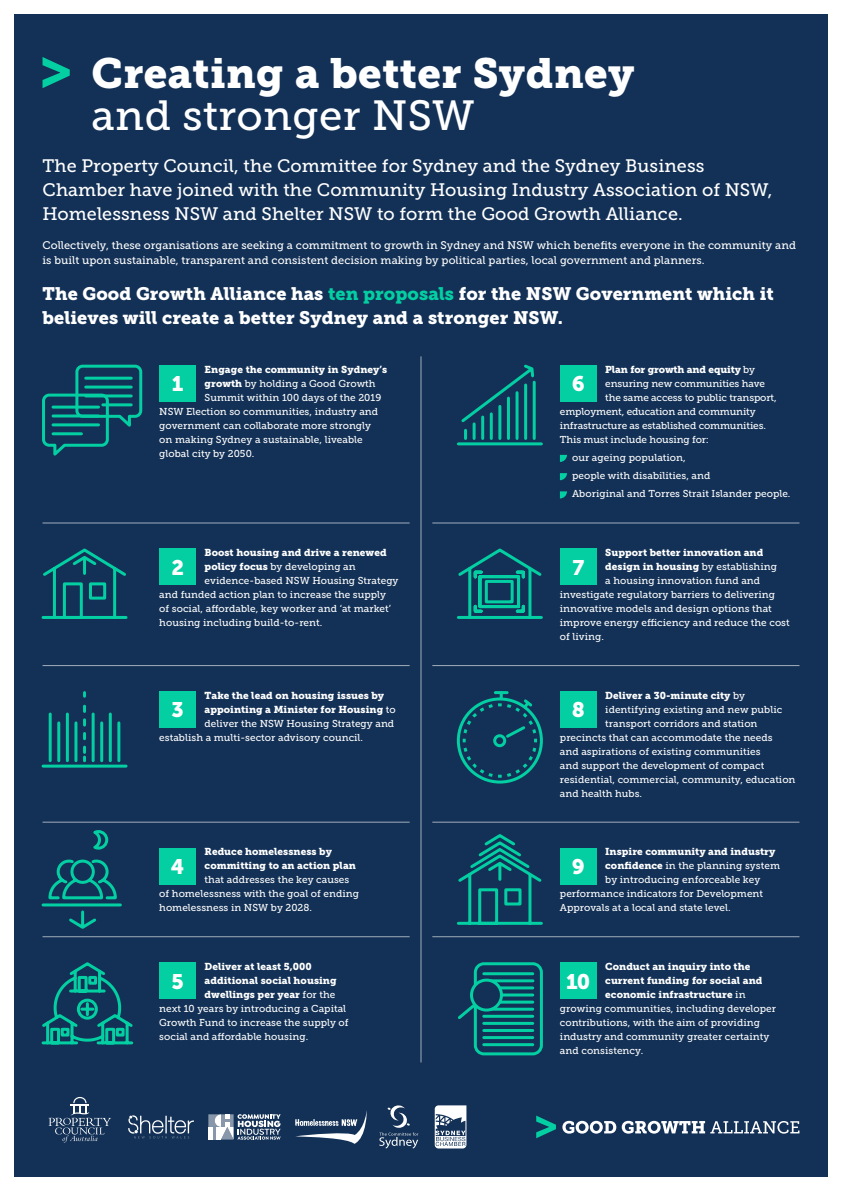
<style>
.page{position:relative;width:842px;height:1191px;background:#fff}
.page>*{position:absolute;margin:0;border:0;box-sizing:border-box;transform-origin:0 0}
.t1{font:42px "Museo Slab 900";letter-spacing:.01em;color:#fff}
.t2{font:42px "Museo Slab 500";letter-spacing:.01em;color:#fff}
.t3{font:21px "Museo Sans 900";color:#fff}
.t4{font:18px/24px "Museo Slab 500";letter-spacing:.005em;color:#fff}
.t5{font:18px/24px "Museo Slab 900";letter-spacing:.005em;color:#fff}
.t6{font:11px/15px "Museo Slab 500";letter-spacing:.005em;color:#fff}
.t7{font:10px/14px "Museo Slab 500";letter-spacing:.005em;color:#fff}
.t8{font:10px/14px "Museo Slab 900";letter-spacing:.005em;color:#fff}
.s1{color:#03cfa3}
.s2{font-family:"Museo Slab 900"}
.s3{font-family:"Museo Slab 500"}
</style>
<div class="page">
<div style="left:14px;top:14px;width:814px;height:1162px;background:#133156"></div>
<svg style="left:43px;top:57px;width:27px;height:31px"></svg>
<svg style="left:560px;top:455px;width:7px;height:7px"></svg>
<svg style="left:560px;top:473px;width:7px;height:7px"></svg>
<svg style="left:560px;top:491px;width:7px;height:7px"></svg>
<div style="left:560px;top:365px;width:37px;height:36px;background:#03cfa3"></div>
<div style="left:560px;top:548px;width:37px;height:37px;background:#03cfa3"></div>
<div style="left:560px;top:691px;width:37px;height:37px;background:#03cfa3"></div>
<div style="left:560px;top:847px;width:37px;height:37px;background:#03cfa3"></div>
<div style="left:159px;top:365px;width:37px;height:36px;background:#03cfa3"></div>
<div style="left:159px;top:548px;width:37px;height:37px;background:#03cfa3"></div>
<div style="left:159px;top:691px;width:37px;height:37px;background:#03cfa3"></div>
<div style="left:159px;top:847px;width:37px;height:37px;background:#03cfa3"></div>
<svg style="left:42px;top:364px;width:101px;height:92px"></svg>
<hr style="left:86px;top:385px;width:45px;height:3px;background:#03cfa3">
<hr style="left:86px;top:377px;width:45px;height:3px;background:#03cfa3">
<hr style="left:86px;top:394px;width:45px;height:3px;background:#03cfa3">
<hr style="left:103px;top:403px;width:28px;height:3px;background:#03cfa3">
<svg style="left:41px;top:830px;width:81px;height:99px"></svg>
<svg style="left:457px;top:548px;width:86px;height:71px"></svg>
<div style="left:457px;top:697px;width:86px;height:86px;border:3px solid #03cfa3;border-radius:50%"></div>
<svg style="left:461px;top:691px;width:78px;height:88px"></svg>
<svg style="left:457px;top:834px;width:86px;height:91px"></svg>
<div style="left:560px;top:962px;width:37px;height:37px;background:#03cfa3"></div>
<div style="left:159px;top:962px;width:37px;height:37px;background:#03cfa3"></div>
<svg style="left:41px;top:963px;width:93px;height:82px"></svg>
<svg style="left:458px;top:962px;width:85px;height:94px"></svg>
<svg style="left:457px;top:364px;width:86px;height:82px"></svg>
<svg style="left:41px;top:548px;width:87px;height:71px"></svg>
<hr style="left:43px;top:764px;width:83px;height:3px;background:#03cfa3">
<hr style="left:57px;top:723px;width:3px;height:37px;background:#03cfa3">
<hr style="left:74px;top:723px;width:3px;height:37px;background:#03cfa3">
<hr style="left:49px;top:714px;width:3px;height:46px;background:#03cfa3">
<hr style="left:66px;top:714px;width:3px;height:46px;background:#03cfa3">
<hr style="left:100px;top:723px;width:3px;height:37px;background:#03cfa3">
<hr style="left:117px;top:723px;width:3px;height:37px;background:#03cfa3">
<hr style="left:92px;top:714px;width:3px;height:46px;background:#03cfa3">
<hr style="left:109px;top:714px;width:3px;height:46px;background:#03cfa3">
<svg style="left:83px;top:692px;width:3px;height:4px"></svg>
<svg style="left:83px;top:706px;width:3px;height:54px"></svg>
<svg style="left:562px;top:1120px;width:237px;height:13px"></svg>
<svg style="left:536px;top:1115px;width:20px;height:23px"></svg>
<svg style="left:208px;top:1114px;width:73px;height:25px"></svg>
<svg style="left:295px;top:1110px;width:72px;height:33px"></svg>
<svg style="left:48px;top:1097px;width:63px;height:46px"></svg>
<svg style="left:379px;top:1105px;width:39px;height:43px"></svg>
<svg style="left:128px;top:1115px;width:66px;height:23px"></svg>
<svg style="left:435px;top:1105px;width:31px;height:43px"></svg>
<hr style="left:421px;top:356px;width:1px;height:706px;background:#a1adbb">
<hr style="left:43px;top:522px;width:367px;height:1px;background:#a1adbb">
<hr style="left:43px;top:665px;width:367px;height:1px;background:#a1adbb">
<hr style="left:43px;top:821px;width:367px;height:1px;background:#a1adbb">
<hr style="left:43px;top:936px;width:367px;height:1px;background:#a1adbb">
<hr style="left:432px;top:522px;width:367px;height:1px;background:#a1adbb">
<hr style="left:432px;top:665px;width:367px;height:1px;background:#a1adbb">
<hr style="left:432px;top:821px;width:367px;height:1px;background:#a1adbb">
<hr style="left:432px;top:936px;width:367px;height:1px;background:#a1adbb">
<h1 class="t1" style="left:92px;top:49px;width:544px">Creating a better Sydney</h1>
<h1 class="t2" style="left:92px;top:92px;width:384px">and stronger NSW</h1>
<h3 class="t4" style="left:43px;top:154px;width:731px">The Property Council, the Committee for Sydney and the Sydney Business<br>Chamber have joined with the Community Housing Industry Association of NSW,<br>Homelessness NSW and Shelter NSW to form the Good Growth Alliance.</h3>
<p class="t6" style="left:43px;top:238px;width:755px">Collectively, these organisations are seeking a commitment to growth in Sydney and NSW which benefits everyone in the community and is built upon sustainable, transparent and consistent decision making by political parties, local government and planners.</p>
<h3 class="t5" style="left:43px;top:281px;width:733px">The Good Growth Alliance has <span class="s1">ten proposals</span> for the NSW Government which it believes will create a better Sydney and a stronger NSW.</h3>
<p class="t8" style="left:205px;top:362px;width:184px">Engage the community in Sydney’s</p>
<p class="t7" style="left:205px;top:376px;width:173px"><span class="s2">growth</span> by holding a Good Growth</p>
<p class="t7" style="left:205px;top:390px;width:178px">Summit within 100 days of the 2019</p>
<p class="t7" style="left:159px;top:404px;width:220px">NSW Election so communities, industry and</p>
<p class="t7" style="left:159px;top:418px;width:213px">government can collaborate more strongly</p>
<p class="t7" style="left:159px;top:432px;width:205px">on making Sydney a sustainable, liveable</p>
<p class="t7" style="left:159px;top:446px;width:97px">global city by 2050.</p>
<h2 class="t3" style="left:172px;top:372px;width:13px">1</h2>
<p class="t8" style="left:205px;top:545px;width:184px">Boost housing and drive a renewed</p>
<p class="t7" style="left:205px;top:559px;width:153px"><span class="s2">policy focus</span> by developing an</p>
<p class="t7" style="left:205px;top:573px;width:195px">evidence-based NSW Housing Strategy</p>
<p class="t7" style="left:159px;top:587px;width:228px">and funded action plan to increase the supply</p>
<p class="t7" style="left:159px;top:601px;width:233px">of social, affordable, key worker and ‘at market’</p>
<p class="t7" style="left:159px;top:615px;width:165px">housing including build-to-rent.</p>
<h2 class="t3" style="left:171px;top:555px;width:14px">2</h2>
<p class="t8" style="left:205px;top:688px;width:193px">Take the lead on housing issues by appointing a Minister for Housing <span class="s3">to</span></p>
<p class="t7" style="left:159px;top:716px;width:236px;text-indent:45px">deliver the NSW Housing Strategy and establish a multi-sector advisory council.</p>
<h2 class="t3" style="left:172px;top:698px;width:14px">3</h2>
<p class="t8" style="left:205px;top:844px;width:153px">Reduce homelessness by committing to an action plan</p>
<p class="t7" style="left:159px;top:872px;width:201px;text-indent:45px">that addresses the key causes of homelessness with the goal of ending homelessness in NSW by 2028.</p>
<h2 class="t3" style="left:171px;top:854px;width:15px">4</h2>
<p class="t8" style="left:605px;top:362px;width:151px">Plan for growth and equity <span class="s3">by</span></p>
<p class="t7" style="left:605px;top:376px;width:161px">ensuring new communities have</p>
<p class="t7" style="left:605px;top:390px;width:173px">the same access to public transport,</p>
<p class="t7" style="left:560px;top:404px;width:197px">employment, education and community</p>
<p class="t7" style="left:560px;top:418px;width:207px">infrastructure as established communities.</p>
<p class="t7" style="left:560px;top:432px;width:150px">This must include housing for:</p>
<p class="t7" style="left:572px;top:448px;width:220px;line-height:18.3px">our ageing population,<br>people with disabilities, and<br>Aboriginal and Torres Strait Islander people.</p>
<h2 class="t3" style="left:572px;top:372px;width:14px">6</h2>
<p class="t8" style="left:605px;top:545px;width:173px">Support better innovation and design in housing <span class="s3">by establishing</span></p>
<p class="t7" style="left:560px;top:573px;width:231px;text-indent:45px">a housing innovation fund and investigate regulatory barriers to delivering innovative models and design options that improve energy efficiency and reduce the cost of living.</p>
<h2 class="t3" style="left:572px;top:555px;width:13px">7</h2>
<p class="t8" style="left:605px;top:688px;width:141px">Deliver a 30-minute city <span class="s3">by</span></p>
<p class="t7" style="left:605px;top:702px;width:178px">identifying existing and new public</p>
<p class="t7" style="left:605px;top:716px;width:154px">transport corridors and station</p>
<p class="t7" style="left:560px;top:730px;width:214px">precincts that can accommodate the needs</p>
<p class="t7" style="left:560px;top:744px;width:202px">and aspirations of existing communities</p>
<p class="t7" style="left:560px;top:758px;width:206px">and support the development of compact</p>
<p class="t7" style="left:560px;top:772px;width:237px">residential, commercial, community, education</p>
<p class="t7" style="left:560px;top:786px;width:84px">and health hubs.</p>
<h2 class="t3" style="left:572px;top:698px;width:15px">8</h2>
<p class="t8" style="left:605px;top:844px;width:172px">Inspire community and industry</p>
<p class="t7" style="left:605px;top:858px;width:176px"><span class="s2">confidence</span> in the planning system</p>
<p class="t7" style="left:605px;top:872px;width:157px">by introducing enforceable key</p>
<p class="t7" style="left:560px;top:886px;width:205px">performance indicators for Development</p>
<p class="t7" style="left:560px;top:900px;width:172px">Approvals at a local and state level.</p>
<h2 class="t3" style="left:572px;top:854px;width:14px">9</h2>
<p class="t8" style="left:205px;top:959px;width:133px">Deliver at least 5,000 additional social housing dwellings per year <span class="s3">for the</span></p>
<p class="t7" style="left:159px;top:1001px;width:191px">next 10 years by introducing a Capital<br>Growth Fund to increase the supply of social and affordable housing.</p>
<p class="t8" style="left:605px;top:959px;width:159px">Conduct an inquiry into the current funding for social and economic infrastructure <span class="s3">in</span></p>
<p class="t7" style="left:560px;top:1001px;width:218px">growing communities, including developer contributions, with the aim of providing industry and community greater certainty and consistency.</p>
<h2 class="t3" style="left:172px;top:969px;width:14px">5</h2>
<h2 class="t3" style="left:566px;top:969px;width:26px">10</h2>
</div>
